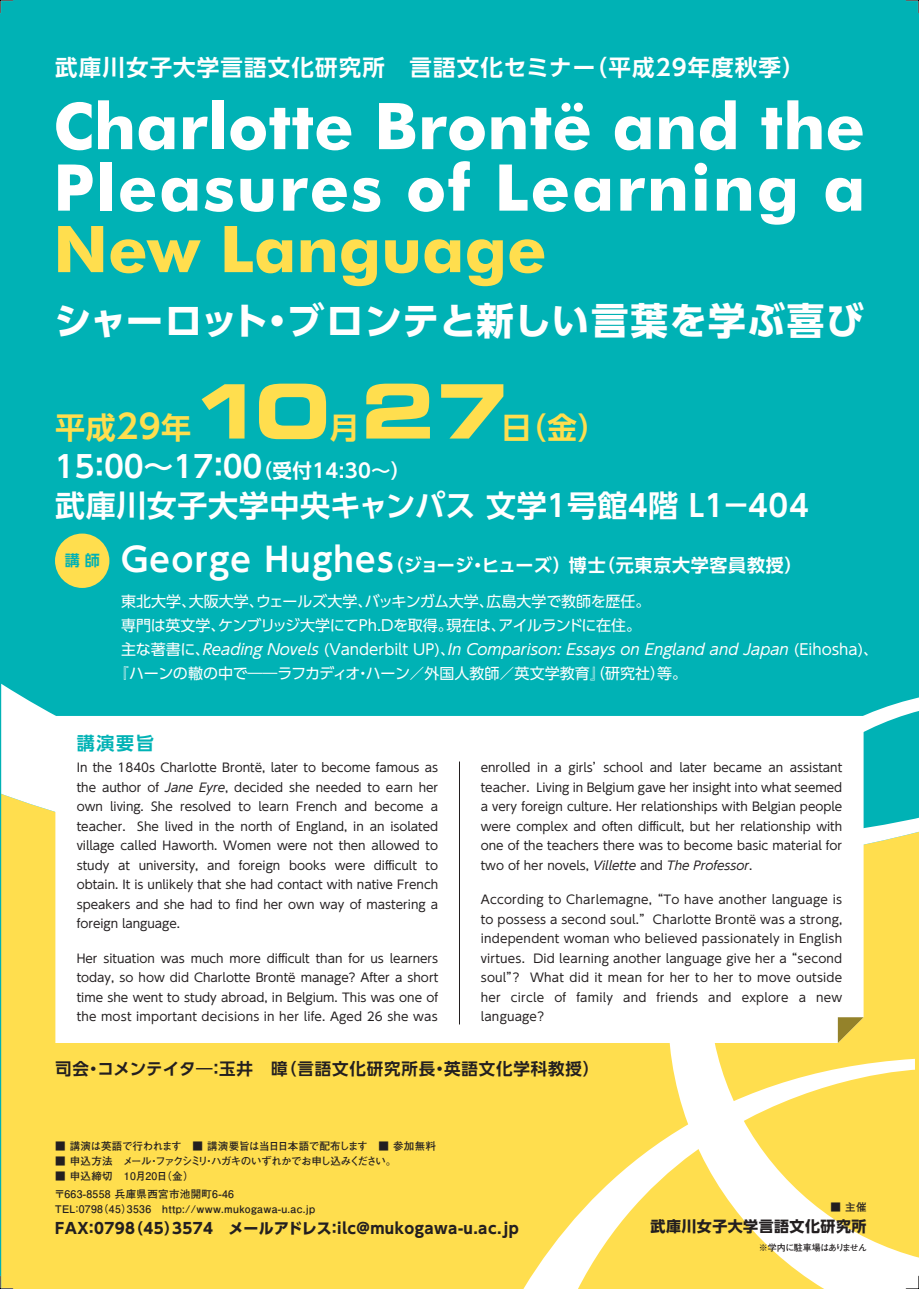
<style>
.page{position:relative;width:919px;height:1289px;background:#fff}
.page>*{position:absolute;margin:0;border:0;box-sizing:border-box;transform-origin:0 0}
.t1{font:75px "Eurostile Bold Extended Two";color:#ffde4e}
.t2{font:700 64.5px/61.5px "Futura BT";color:#fff}
.t3{font:700 64.5px "Futura BT";color:#ffde4e}
.t4{font:700 37.5px "UD Shin Go Pro";letter-spacing:.02em;color:#fff}
.t5{font:700 30px/39px "UD Shin Go Pro De";letter-spacing:.015em;color:#fff}
.t6{font:700 30px "UD Shin Go Pro De";color:#ffde4e}
.t7{font:700 22.5px "UD Shin Go Pro De";letter-spacing:.05em;color:#fff}
.t8{font:700 18px "UD Shin Go Pro De";letter-spacing:.04em;color:#fff}
.t9{font:700 18px "UD Shin Go Pro De";color:#00b2b5}
.t10{font:700 16.5px "UD Shin Go Pro De";letter-spacing:.05em;color:#231f20}
.t11{font:15px "UD Shin Go Pro";color:#fff}
.t12{font:700 15px "UD Shin Go Pro";letter-spacing:.03em;color:#231f20}
.t13{font:15px "UD Shin Go Pro";letter-spacing:-.025em;color:#fff}
.t14{font:12px/19.5px "UD Shin Go Pro";color:#231f20;text-align:justify}
.t15{font:700 10.5px/18px "Futo Go B101 Pro";letter-spacing:.03em;color:#231f20}
.t16{font:700 10.5px "Futo Go B101 Pro";letter-spacing:-.025em;color:#231f20}
.t17{font:700 10.5px "Futo Go B101 Pro";letter-spacing:-.065em;color:#231f20}
.t18{font:700 9px "Futo Go B101 Pro";letter-spacing:-.055em;color:#231f20}
.s1{font-size:33px}
.s2{font-size:19.5px}
</style>
<div class="page">
<div style="left:0;top:0;width:919px;height:1288px;background:#00b2b5"></div>
<div style="left:1px;top:958px;width:667px;height:330px;background:#ffde4e"></div>
<svg style="left:445px;top:1058px;width:223px;height:230px;background:#ffe265"></svg>
<svg style="left:1px;top:684px;width:667px;height:274px"></svg>
<div style="left:55px;top:533px;width:54px;height:55px;background:#ffde4e;border-radius:50%"></div>
<svg style="left:668px;top:697px;width:251px;height:591px;background:#e0e18b"></svg>
<div style="left:55px;top:716px;width:808px;height:327px;background:#fff"></div>
<svg style="left:838px;top:1017px;width:25px;height:26px"></svg>
<hr style="left:459px;top:761px;width:1px;height:263px;background:#231f20">
<svg style="left:0;top:0;width:14px;height:14px"></svg>
<svg style="left:0;top:1275px;width:14px;height:14px"></svg>
<svg style="left:905px;top:0;width:14px;height:14px"></svg>
<svg style="left:905px;top:1275px;width:14px;height:14px"></svg>
<h3 class="t7" style="left:55px;top:49px;width:751px">武庫川女子大学言語文化研究所　言語文化セミナー（平成29年度秋季）</h3>
<h2 class="t2" style="left:53px;top:95px;width:814px">Charlotte Brontë and the<br>Pleasures of Learning a</h2>
<h2 class="t3" style="left:53px;top:210px;width:495px">New Language</h2>
<h3 class="t4" style="left:54px;top:290px;width:811px">シャーロット・ブロンテと新しい言葉を学ぶ喜び</h3>
<h1 class="t1" style="left:189px;top:359px;width:322px">10 27</h1>
<h3 class="t6" style="left:55px;top:403px;width:138px">平成<span class="s1">29</span>年</h3>
<h3 class="t6" style="left:329px;top:403px;width:32px">月</h3>
<h3 class="t6" style="left:501px;top:403px;width:108px">日（金）</h3>
<h3 class="t5" style="left:50px;top:446px;width:760px">１5：００～１7：００<span class="s2">（受付 1 4:30～）<br></span>武庫川女子大学中央キャンパス 文学１号館４階 Ｌ１－404</h3>
<h3 class="t8" style="left:65px;top:551px;width:739px"><sup>講</sup> <sup>師</sup> <span class="s1">George Hughes</span>（ジョージ・ヒューズ）博士（元東京大学客員教授）</h3>
<p class="t11" style="left:121px;top:589px;width:531px">東北大学、大阪大学、ウェールズ大学、バッキンガム大学、広島大学で教師を歴任。</p>
<p class="t13" style="left:121px;top:613px;width:521px">専門は英文学、ケンブリッジ大学にてPh.Dを取得。現在は、アイルランドに在住。</p>
<p class="t11" style="left:121px;top:637px;width:758px">主な著書に、Reading Novels (Vanderbilt UP)、In Comparison: Essays on England and Japan (Eihosha)、</p>
<p class="t11" style="left:114px;top:661px;width:575px">『ハーンの轍の中で――ラフカディオ・ハーン／外国人教師／英文学教育』（研究社）等。</p>
<h3 class="t9" style="left:77px;top:728px;width:79px">講演要旨</h3>
<p class="t14" style="left:77px;top:757px;width:363px">In the 1840s Charlotte Brontë, later to become famous as the author of Jane Eyre, decided she needed to earn her own living. She resolved to learn French and become a teacher. She lived in the north of England, in an isolated village called Haworth. Women were not then allowed to study at university, and foreign books were difficult to obtain. It is unlikely that she had contact with native French speakers and she had to find her own way of mastering a foreign language.</p>
<p class="t14" style="left:77px;top:948px;width:363px">Her situation was much more difficult than for us learners today, so how did Charlotte Brontë manage? After a short time she went to study abroad, in Belgium. This was one of the most important decisions in her life. Aged 26 she was</p>
<p class="t14" style="left:481px;top:757px;width:363px">enrolled in a girls’school and later became an assistant teacher. Living in Belgium gave her insight into what seemed a very foreign culture. Her relationships with Belgian people were complex and often difficult, but her relationship with one of the teachers there was to become basic material for two of her novels, Villette and The Professor.</p>
<p class="t14" style="left:481px;top:889px;width:363px">According to Charlemagne, “To have another language is to possess a second soul.” Charlotte Brontë was a strong, independent woman who believed passionately in English virtues. Did learning another language give her a “second soul”? What did it mean for her to her to move outside her circle of family and friends and explore a new language?</p>
<h3 class="t10" style="left:55px;top:1055px;width:545px">司会・コメンテイタ―：玉井　暲（言語文化研究所長・英語文化学科教授）</h3>
<p class="t16" style="left:55px;top:1137px;width:382px">■ 講演は英語で行われます　■ 講演要旨は当日日本語で配布します　■ 参加無料</p>
<p class="t17" style="left:55px;top:1152px;width:343px">■ 申込方法　メール・ファクシミリ・ハガキのいずれかでお申し込みください。</p>
<p class="t15" style="left:54px;top:1165px;width:181px">■ 申込締切　10月20日（金）〒663-8558 兵庫県西宮市池開町6-46</p>
<p class="t15" style="left:53px;top:1198px;width:263px">ＴＥＬ：0798（45）3536　http://www.mukogawa-u.ac.jp</p>
<p class="t12" style="left:55px;top:1215px;width:465px">FAX：0798（45）3574　メールアドレス：ilc@mukogawa-u.ac.jp</p>
<p class="t15" style="left:830px;top:1196px;width:37px">■ 主催</p>
<p class="t12" style="left:650px;top:1214px;width:217px">武庫川女子大学言語文化研究所</p>
<p class="t18" style="left:759px;top:1240px;width:110px">※学内に駐車場はありません</p>
</div>
